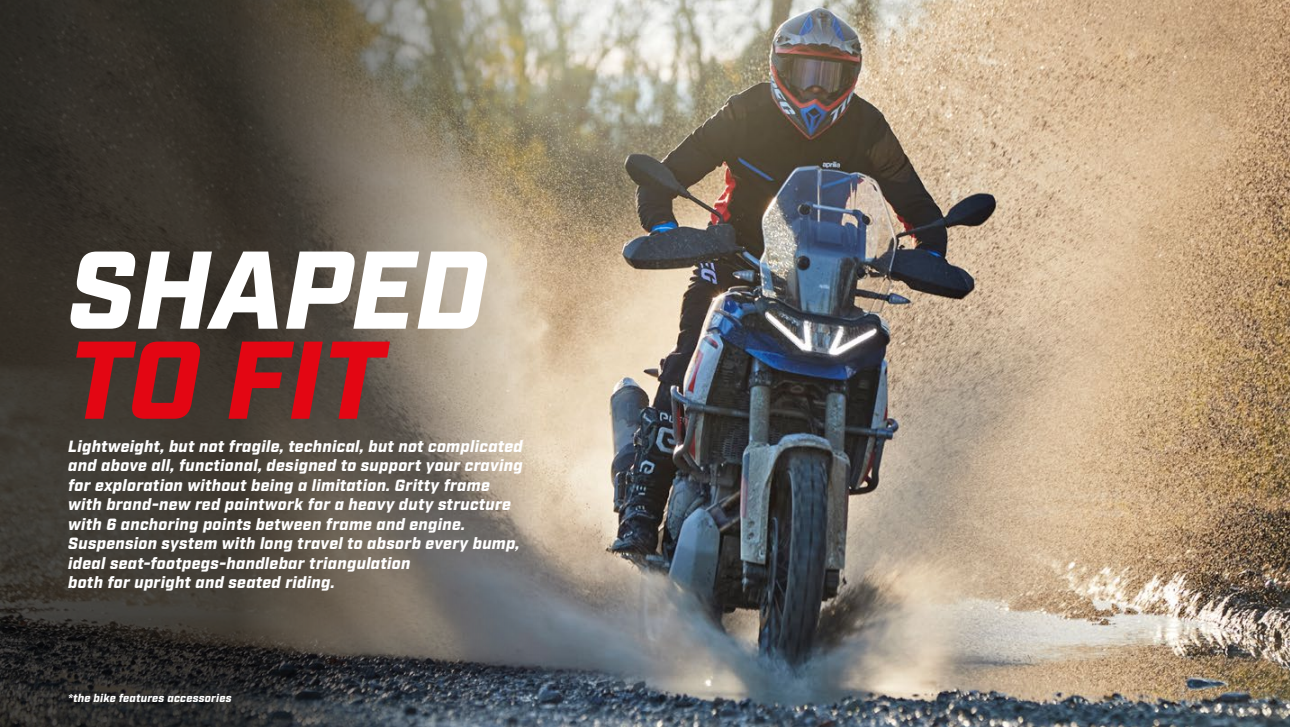
<style>
.page{position:relative;width:1290px;height:727px;background:#fff}
.page>*{position:absolute;margin:0;border:0;box-sizing:border-box;transform-origin:0 0}
.t1{font:italic 900 110.12px "Industry";color:#fff}
.t2{font:italic 900 110.12px "Industry";color:#e30613}
.t3{font:italic 900 16.25px/19.5px "Industry";letter-spacing:.02em;color:#fff}
.t4{font:italic 900 11.25px "Industry";letter-spacing:.02em;color:#fff}
</style>
<div class="page">
<img style="left:610px;top:0;width:680px;height:726px">
<svg style="left:0;top:0;width:610px;height:726px;background:#615b51"></svg>
<h1 class="t1" style="left:68px;top:224px;width:420px">SHAPED</h1>
<h1 class="t2" style="left:68px;top:314px;width:317px">TO FIT</h1>
<p class="t3" style="left:68px;top:437px;width:456px">Lightweight, but not fragile, technical, but not complicated and above all, functional, designed to support your craving for exploration without being a limitation. Gritty frame with brand-new red paintwork for a heavy duty structure with 6 anchoring points between frame and engine.<br>Suspension system with long travel to absorb every bump, ideal seat-footpegs-handlebar triangulation<br>both for upright and seated riding.</p>
<p class="t4" style="left:68px;top:690px;width:165px">*the bike features accessories</p>
</div>
